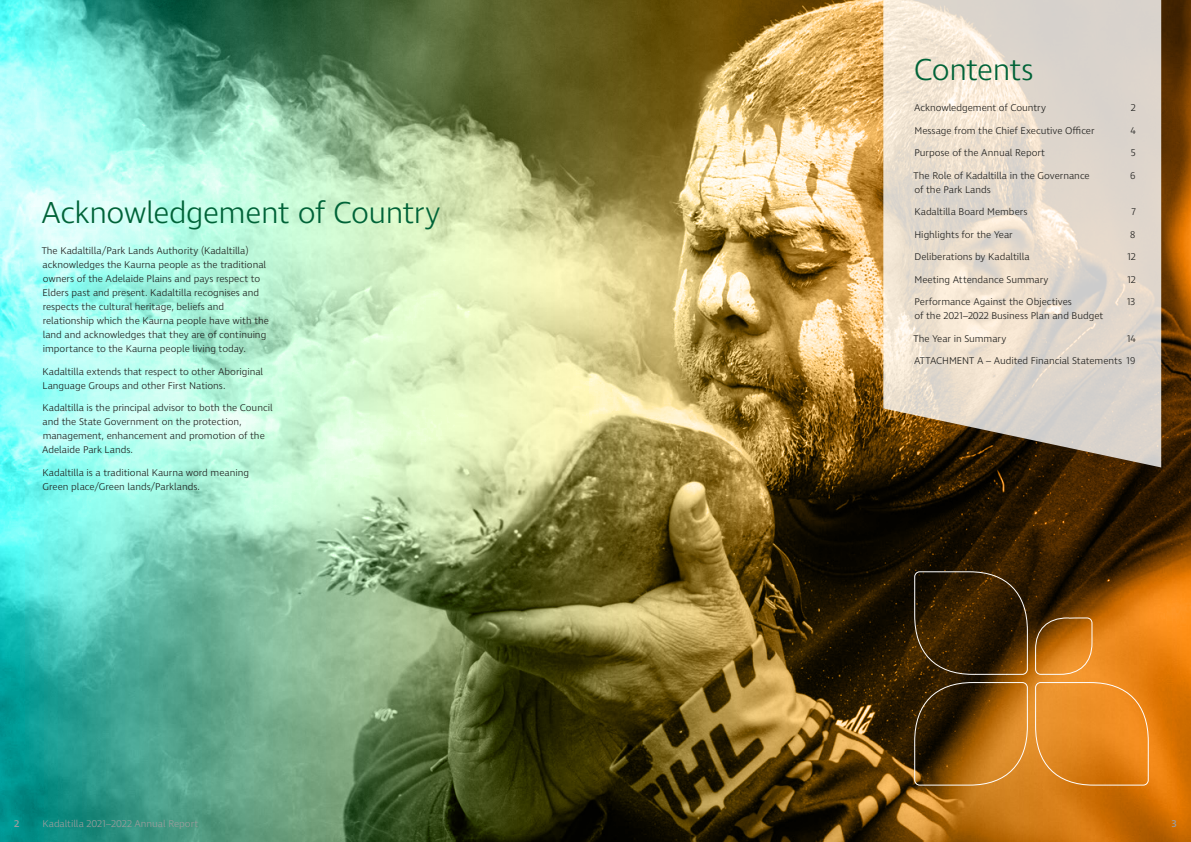
<style>
.page{position:relative;width:1191px;height:842px;background:#fff}
.page>*{position:absolute;margin:0;border:0;box-sizing:border-box;transform-origin:0 0}
.t1{font:300 31px "Ingra";letter-spacing:-.02em;color:#006338}
.t2{font:300 10px/14px "Ingra";letter-spacing:-.005em;color:#1d1d1b}
.t3{font:300 10px "Ingra";letter-spacing:-.005em;color:#9d9d9d}
.t4{font:500 10px "Ingra";color:#9d9d9d}
</style>
<div class="page">
<img style="left:0;top:0;width:1191px;height:842px">
<svg style="left:883px;top:0;width:278px;height:467px;background:#dacfc1"></svg>
<svg style="left:913px;top:571px;width:115px;height:104px;background:#3b2508"></svg>
<svg style="left:1034px;top:681px;width:115px;height:105px;background:#e78b25"></svg>
<svg style="left:913px;top:681px;width:115px;height:105px;background:#825114"></svg>
<svg style="left:1034px;top:617px;width:59px;height:58px;background:#c1751f"></svg>
<h1 class="t1" style="left:41px;top:194px;width:401px">Acknowledgement of Country</h1>
<p class="t2" style="left:42px;top:244px;width:229px">The Kadaltilla/Park Lands Authority (Kadaltilla) acknowledges the Kaurna people as the traditional owners of the Adelaide Plains and pays respect to Elders past and present. Kadaltilla recognises and respects the cultural heritage, beliefs and relationship which the Kaurna people have with the land and acknowledges that they are of continuing importance to the Kaurna people living today.</p>
<p class="t2" style="left:43px;top:365px;width:222px">Kadaltilla extends that respect to other Aboriginal<br>Language Groups and other First Nations.</p>
<p class="t2" style="left:42px;top:401px;width:232px">Kadaltilla is the principal advisor to both the Council and the State Government on the protection, management, enhancement and promotion of the Adelaide Park Lands.</p>
<p class="t2" style="left:43px;top:466px;width:208px">Kadaltilla is a traditional Kaurna word meaning<br>Green place/Green lands/Parklands.</p>
<h1 class="t1" style="left:914px;top:51px;width:121px">Contents</h1>
<p class="t2" style="left:914px;top:101px;width:134px">Acknowledgement of Country</p>
<p class="t2" style="left:1130px;top:101px;width:6px">2</p>
<p class="t2" style="left:914px;top:124px;width:182px">Message from the Chief Executive Officer</p>
<p class="t2" style="left:1130px;top:124px;width:7px">4</p>
<p class="t2" style="left:914px;top:146px;width:132px">Purpose of the Annual Report</p>
<p class="t2" style="left:1130px;top:146px;width:6px">5</p>
<p class="t2" style="left:913px;top:169px;width:178px">The Role of Kadaltilla in the Governance</p>
<p class="t2" style="left:1130px;top:169px;width:7px">6</p>
<p class="t2" style="left:914px;top:183px;width:78px">of the Park Lands</p>
<p class="t2" style="left:914px;top:205px;width:114px">Kadaltilla Board Members</p>
<p class="t2" style="left:1131px;top:205px;width:6px">7</p>
<p class="t2" style="left:914px;top:228px;width:100px">Highlights for the Year</p>
<p class="t2" style="left:1130px;top:228px;width:7px">8</p>
<p class="t2" style="left:914px;top:250px;width:117px">Deliberations by Kadaltilla</p>
<p class="t2" style="left:1127px;top:250px;width:10px">12</p>
<p class="t2" style="left:914px;top:273px;width:135px">Meeting Attendance Summary</p>
<p class="t2" style="left:1127px;top:273px;width:10px">12</p>
<p class="t2" style="left:914px;top:295px;width:159px">Performance Against the Objectives</p>
<p class="t2" style="left:1127px;top:295px;width:10px">13</p>
<p class="t2" style="left:914px;top:309px;width:190px">of the 2021–2022 Business Plan and Budget</p>
<p class="t2" style="left:913px;top:332px;width:94px">The Year in Summary</p>
<p class="t2" style="left:1127px;top:332px;width:10px">14</p>
<p class="t2" style="left:914px;top:354px;width:223px">ATTACHMENT A – Audited Financial Statements 19</p>
<p class="t4" style="left:14px;top:817px;width:7px">2</p>
<p class="t3" style="left:43px;top:817px;width:157px">Kadaltilla 2021–2022 Annual Report</p>
<p class="t4" style="left:1171px;top:817px;width:6px">3</p>
</div>
